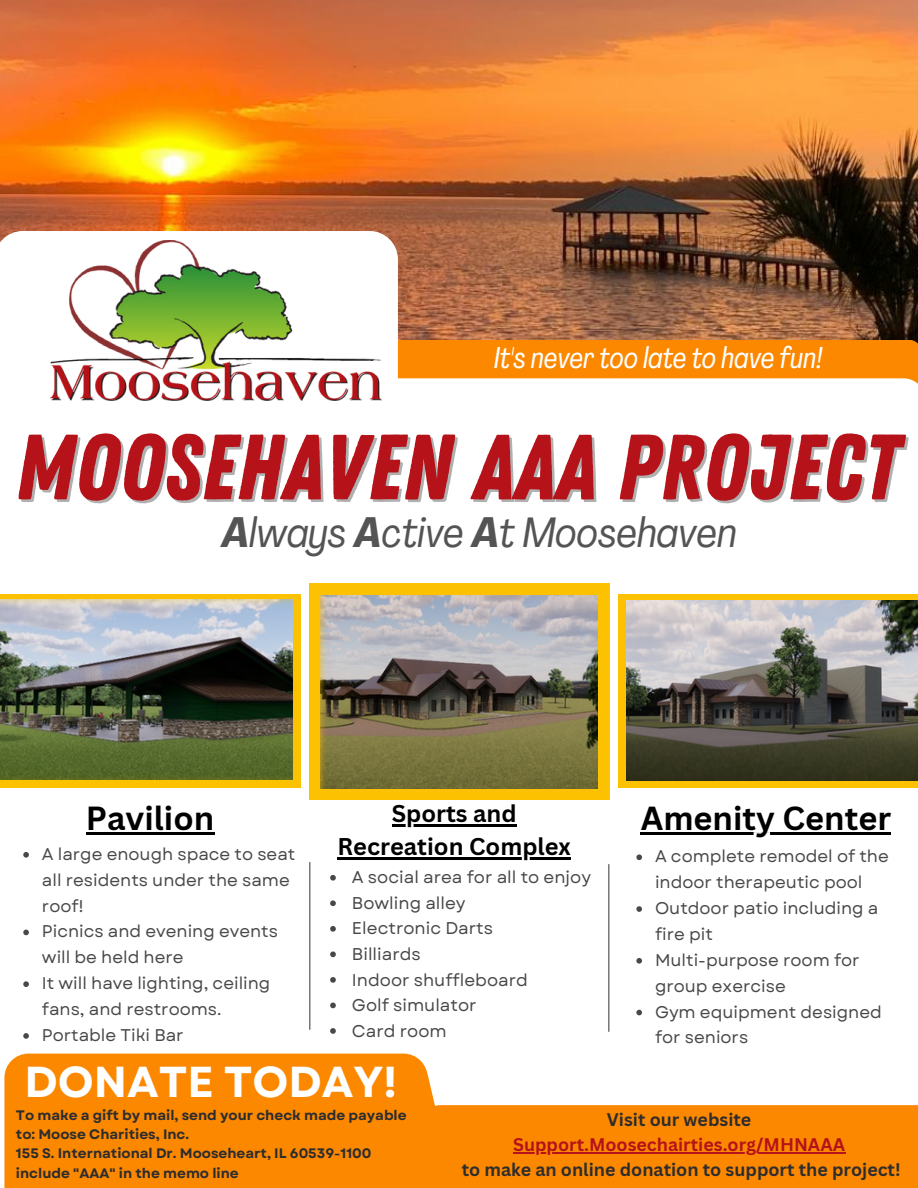
<style>
.page{position:relative;width:918px;height:1188px;background:#fff}
.page>*{position:absolute;margin:0;border:0;box-sizing:border-box;transform-origin:0 0}
.t1{font:92.4px "Zing Rust Base";color:#b51219}
.t2{font:700 43.2px "Garet";color:#fff}
.t3{font:italic condensed 41.85px "Agrandir";color:#545454}
.t4{font:700 32.55px "Canva Sans";color:#000}
.t5{font:italic 29.85px "Agrandir Tight";color:#fff}
.t6{font:700 23.55px/32.7px "Canva Sans";color:#000;text-align:center}
.t7{font:700 17.85px "Canva Sans";color:#2e2d2d}
.t8{font:700 17.85px "Canva Sans";color:#b51219}
.t9{font:16.95px/25.8px "Garet";color:#494848}
.t10{font:700 13.8px/19.2px "Garet";color:#2e2d2d}
.s1{color:rgb(73 72 72/.43)}
.s2{font-weight:700}
</style>
<div class="page">
<img style="left:0;top:0;width:918px;height:340px">
<div style="left:398px;top:340px;width:520px;height:38px;background:#fc8800"></div>
<svg style="left:0;top:231px;width:398px;height:147px"></svg>
<svg style="left:381px;top:378px;width:537px;height:218px"></svg>
<div style="left:4px;top:1054px;width:423px;height:134px;background:#fc8800"></div>
<div style="left:421px;top:1105px;width:497px;height:83px;background:#fc8800"></div>
<svg style="left:412px;top:1055px;width:66px;height:51px"></svg>
<div style="left:309px;top:583px;width:300px;height:216px;background:#fcc100"></div>
<hr style="left:309px;top:862px;width:1px;height:168px;background:#494848">
<div style="left:0;top:594px;width:300px;height:193px;background:#fcc100"></div>
<div style="left:618px;top:594px;width:300px;height:193px;background:#fcc100"></div>
<img style="left:627px;top:601px;width:291px;height:180px">
<img style="left:321px;top:595px;width:276px;height:194px">
<img style="left:0;top:600px;width:292px;height:180px">
<img style="left:50px;top:241px;width:331px;height:160px">
<svg style="left:23px;top:852px;width:6px;height:6px"></svg>
<svg style="left:23px;top:930px;width:6px;height:5px"></svg>
<svg style="left:23px;top:981px;width:6px;height:6px"></svg>
<svg style="left:23px;top:1033px;width:6px;height:6px"></svg>
<svg style="left:330px;top:875px;width:6px;height:6px"></svg>
<svg style="left:330px;top:900px;width:6px;height:6px"></svg>
<svg style="left:330px;top:926px;width:6px;height:6px"></svg>
<svg style="left:330px;top:952px;width:6px;height:5px"></svg>
<svg style="left:330px;top:977px;width:6px;height:6px"></svg>
<svg style="left:330px;top:1003px;width:6px;height:5px"></svg>
<svg style="left:330px;top:1028px;width:6px;height:6px"></svg>
<svg style="left:636px;top:854px;width:6px;height:6px"></svg>
<svg style="left:636px;top:906px;width:6px;height:6px"></svg>
<svg style="left:636px;top:958px;width:6px;height:6px"></svg>
<svg style="left:636px;top:1010px;width:6px;height:5px"></svg>
<hr style="left:513px;top:1152px;width:332px;height:1px;background:#b51219">
<hr style="left:641px;top:833px;width:250px;height:2px;background:#000">
<hr style="left:86px;top:833px;width:128px;height:2px;background:#000">
<hr style="left:392px;top:825px;width:125px;height:2px;background:#000">
<hr style="left:337px;top:857px;width:234px;height:2px;background:#000">
<hr style="left:608px;top:864px;width:1px;height:168px;background:#494848">
<h3 class="t5" style="left:494px;top:345px;width:330px">It's never too late to have fun!</h3>
<h1 class="t1" style="left:15px;top:414px;width:885px">MOOSEHAVEN <span class="s1">AAA</span> PROJECT</h1>
<h3 class="t3" style="left:222px;top:515px;width:516px"><span class="s2">A</span>lways <span class="s2">A</span>ctive <span class="s2">A</span>t Moosehaven</h3>
<h3 class="t6" style="left:337px;top:797px;width:235px">Sports and<br>Recreation Complex</h3>
<h3 class="t4" style="left:86px;top:796px;width:130px">Pavilion</h3>
<h3 class="t4" style="left:641px;top:796px;width:252px">Amenity Center</h3>
<p class="t9" style="left:42px;top:841px;width:255px">A large enough space to seat all residents under the same roof!<br>Picnics and evening events will be held here<br>It will have lighting, ceiling fans, and restrooms.<br>Portable Tiki Bar</p>
<p class="t9" style="left:655px;top:844px;width:235px">A complete remodel of the indoor therapeutic pool<br>Outdoor patio including a fire pit<br>Multi-purpose room for group exercise<br>Gym equipment designed for seniors</p>
<p class="t9" style="left:352px;top:865px;width:241px">A social area for all to enjoy<br>Bowling alley<br>Electronic Darts<br>Billiards<br>Indoor shuffleboard<br>Golf simulator<br>Card room</p>
<h2 class="t2" style="left:25px;top:1051px;width:374px">DONATE TODAY!</h2>
<p class="t10" style="left:16px;top:1106px;width:392px">To make a gift by mail, send your check made payable to: Moose Charities, Inc.<br>155 S. International Dr. Mooseheart, IL 60539-1100 include "AAA" in the memo line</p>
<p class="t7" style="left:607px;top:1107px;width:146px">Visit our website</p>
<p class="t8" style="left:513px;top:1132px;width:334px">Support.Moosechairties.org/MHNAAA</p>
<p class="t7" style="left:462px;top:1157px;width:440px">to make an online donation to support the project!</p>
</div>
